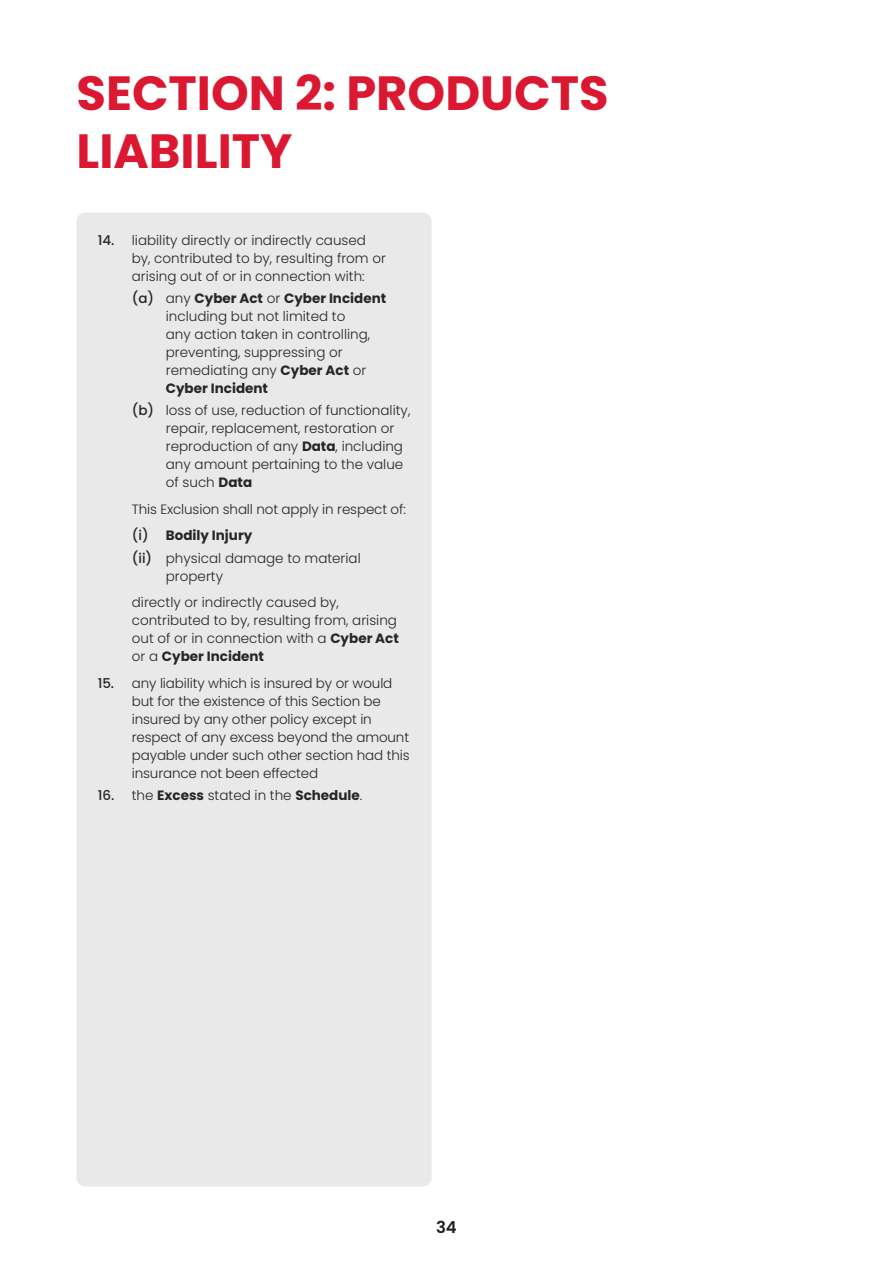
<style>
.page{position:relative;width:893px;height:1263px;background:#fff}
.page>*{position:absolute;margin:0;border:0;box-sizing:border-box;transform-origin:0 0}
.A4_Page_Title_NOTOC{font:700 48px/57.6px "Poppins";color:#db1831}
.t1{font:600 16.5px "Poppins";color:#231f20}
.Body_Indented_8mm{font:300 13.5px/18px "Poppins";color:#262626}
.t2{font:700 13.5px "Poppins";color:#262626}
.s1{font-weight:500}
.s2{font-weight:700}
</style>
<div class="page">
<div style="left:77px;top:213px;width:355px;height:973px;background:#e9e9e9;border-radius:9px"></div>
<p class="A4_Page_Title_NOTOC" style="left:77px;top:65px;width:533px">SECTION 2: PRODUCTS<br>LIABILITY</p>
<p class="Body_Indented_8mm" style="left:132px;top:231px;width:256px;text-indent:-34px"><span class="s1">14.</span> liability directly or indirectly caused by, contributed to by, resulting from or arising out of or in connection with:</p>
<p class="Body_Indented_8mm" style="left:166px;top:289px;width:222px;text-indent:-34px"><span class="s1">(a)</span> any <span class="s2">Cyber Act</span> or <span class="s2">Cyber Incident </span>including but not limited to<br>any action taken in controlling, preventing, suppressing or remediating any <span class="s2">Cyber Act</span> or<br><span class="s2">Cyber Incident</span></p>
<p class="Body_Indented_8mm" style="left:166px;top:402px;width:246px;text-indent:-34px"><span class="s1">(b)</span> loss of use, reduction of functionality, repair, replacement, restoration or reproduction of any <span class="s2">Data</span>, including any amount pertaining to the value of such <span class="s2">Data</span></p>
<p class="Body_Indented_8mm" style="left:132px;top:500px;width:276px">This Exclusion shall not apply in respect of:</p>
<p class="t2" style="left:132px;top:528px;width:122px"><span class="s1">(i)</span> Bodily Injury</p>
<p class="Body_Indented_8mm" style="left:166px;top:549px;width:196px;text-indent:-34px"><span class="s1">(ii)</span> physical damage to material property</p>
<p class="Body_Indented_8mm" style="left:132px;top:593px;width:269px">directly or indirectly caused by, contributed to by, resulting from, arising out of or in connection with a <span class="s2">Cyber Act </span>or a <span class="s2">Cyber Incident</span></p>
<p class="Body_Indented_8mm" style="left:132px;top:674px;width:279px;text-indent:-34px"><span class="s1">15.</span> any liability which is insured by or would but for the existence of this Section be insured by any other policy except in respect of any excess beyond the amount payable under such other section had this insurance not been effected</p>
<p class="Body_Indented_8mm" style="left:98px;top:786px;width:266px"><span class="s1">16.</span> the <span class="s2">Excess</span> stated in the <span class="s2">Schedule</span>.</p>
<p class="t1" style="left:436px;top:1218px;width:22px">34</p>
</div>
